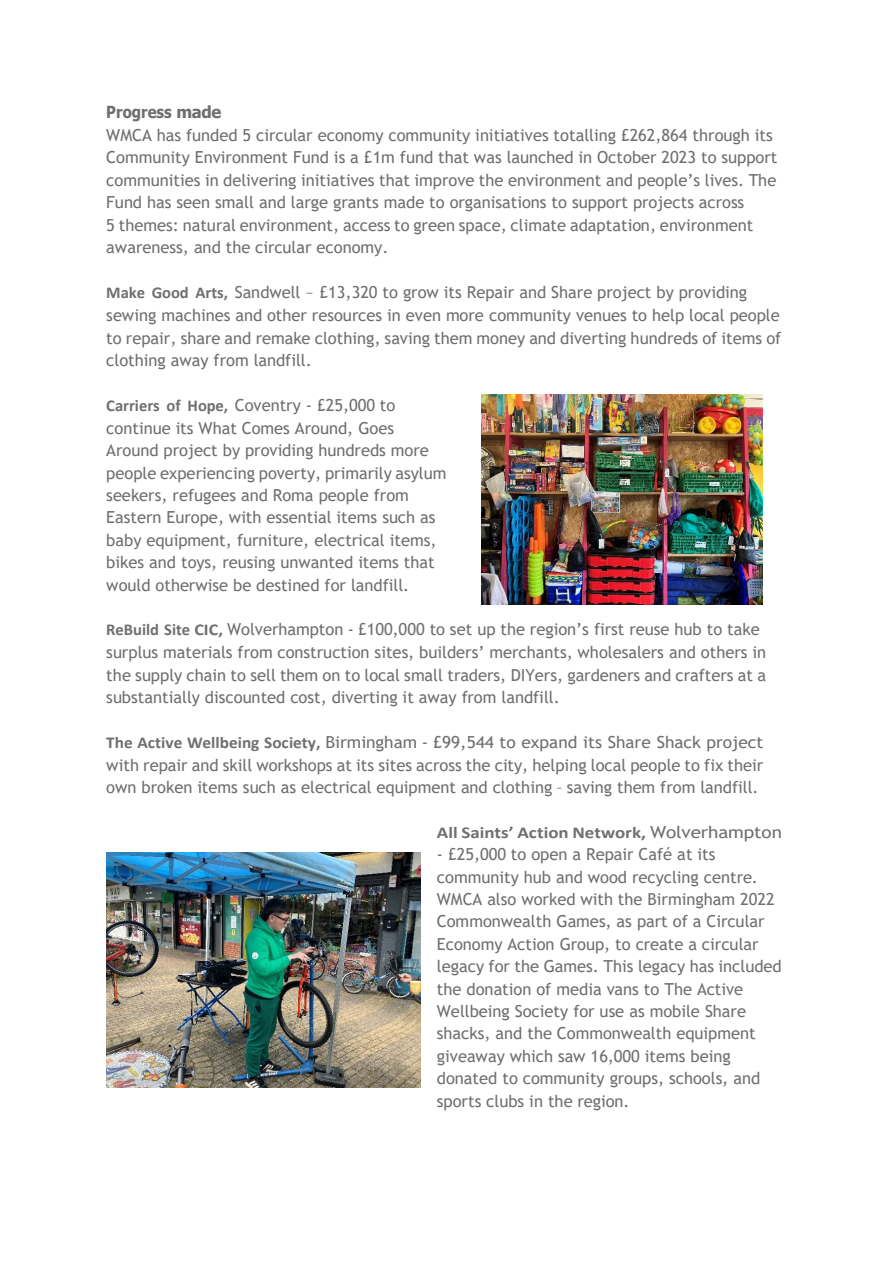
<style>
.page{position:relative;width:894px;height:1264px;background:#fff}
.page>*{position:absolute;margin:0;border:0;box-sizing:border-box;transform-origin:0 0}
.t1{font:16.5px/22.5px "Trebuchet MS";color:#706f6f}
.t2{font:16.5px/22.5px "Trebuchet MS";color:#706f6f;text-align:justify;scale:1.05 1}
.t3{font:700 16.5px "Calibri";color:#706f6f;scale:1.14 1}
.t4{font:700 16.5px "Tahoma";color:#706f6f;scale:.89 1}
.s1{font-family:"Calibri";font-weight:700}
.s2{font-family:"Trebuchet MS";font-weight:400}
</style>
<div class="page">
<img style="left:482px;top:394px;width:280px;height:210px">
<img style="left:107px;top:852px;width:313px;height:235px">
<p class="t4" style="left:106px;top:102px;width:131px">Progress made</p>
<p class="t1" style="left:106px;top:123px;width:672px">WMCA has funded 5 circular economy community initiatives totalling £262,864 through its Community Environment Fund is a £1m fund that was launched in October 2023 to support communities in delivering initiatives that improve the environment and people’s lives. The Fund has seen small and large grants made to organisations to support projects across<br>5 themes: natural environment, access to green space, climate adaptation, environment awareness, and the circular economy.</p>
<p class="t1" style="left:106px;top:281px;width:676px"><span class="s1">Make Good Arts,</span> Sandwell – £13,320 to grow its Repair and Share project by providing sewing machines and other resources in even more community venues to help local people to repair, share and remake clothing, saving them money and diverting hundreds of items of clothing away from landfill.</p>
<p class="t1" style="left:106px;top:393px;width:341px"><span class="s1">Carriers of Hope,</span> Coventry - £25,000 to continue its What Comes Around, Goes Around project by providing hundreds more people experiencing poverty, primarily asylum seekers, refugees and Roma people from Eastern Europe, with essential items such as baby equipment, furniture, electrical items, bikes and toys, reusing unwanted items that would otherwise be destined for landfill.</p>
<p class="t1" style="left:106px;top:617px;width:661px"><span class="s1">ReBuild Site CIC,</span> Wolverhampton - £100,000 to set up the region’s first reuse hub to take surplus materials from construction sites, builders’ merchants, wholesalers and others in the supply chain to sell them on to local small traders, DIYers, gardeners and crafters at a substantially discounted cost, diverting it away from landfill.</p>
<p class="t2" style="left:106px;top:730px;width:627px"><span class="s1">The Active Wellbeing Society,</span> Birmingham - £99,544 to expand its Share Shack project with repair and skill workshops at its sites across the city, helping local people to fix their own broken items such as electrical equipment and clothing – saving them from landfill.</p>
<p class="t3" style="left:437px;top:825px;width:304px">All Saints’ Action Network, <span class="s2">Wolverhampton</span></p>
<p class="t1" style="left:437px;top:843px;width:346px">- £25,000 to open a Repair Café at its community hub and wood recycling centre.<br>WMCA also worked with the Birmingham 2022<br>Commonwealth Games, as part of a Circular Economy Action Group, to create a circular legacy for the Games. This legacy has included the donation of media vans to The Active Wellbeing Society for use as mobile Share shacks, and the Commonwealth equipment giveaway which saw 16,000 items being donated to community groups, schools, and sports clubs in the region.</p>
</div>
